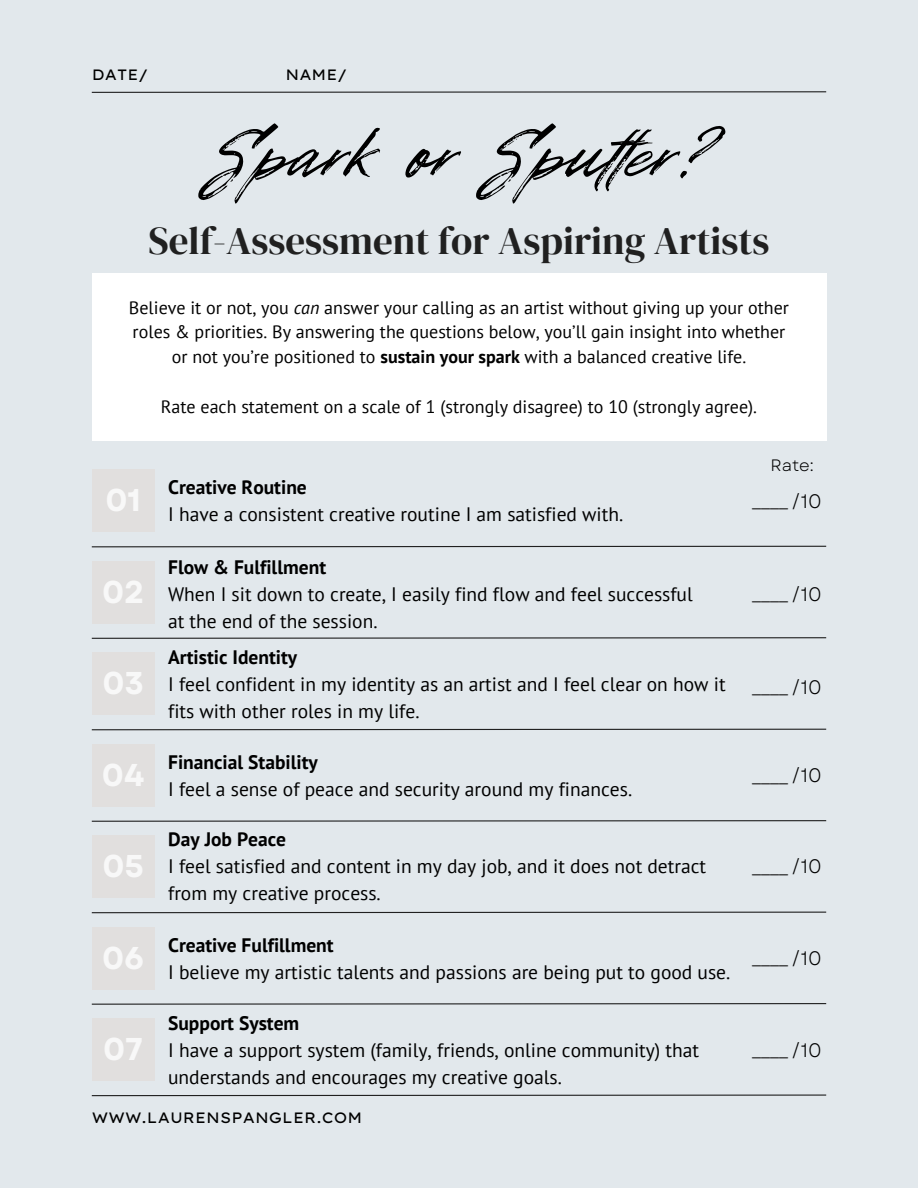
<style>
.page{position:relative;width:918px;height:1188px;background:#e2e8ec}
.page>*{position:absolute;margin:0;border:0;box-sizing:border-box;transform-origin:0 0}
.t1{font:115.5px "Disruptors Script";color:#000}
.t2{font:39px "DM Serif Display";color:#202020}
.t3{font:700 31.5px "Garet";color:#f8f8f8}
.t4{font:19.5px/27px "PT Sans";color:#000}
.t5{font:700 19.5px "PT Sans";color:#000}
.t6{font:19.5px "Garet";color:#000}
.t7{font:18px/24.8px "PT Sans";color:#000;text-align:center}
.t8{font:18px "Calibri";color:#202020}
.t9{font:16.5px "Garet";color:#000}
.t10{font:15px "Lexend Exa";color:#000}
.s1{font-style:italic}
.s2{font-weight:700}
.s3{font-family:"Garet";font-size:19.5px;color:#000}
</style>
<div class="page">
<svg style="left:91px;top:91px;width:736px;height:2px"></svg>
<svg style="left:91px;top:545px;width:736px;height:3px"></svg>
<svg style="left:91px;top:637px;width:736px;height:2px"></svg>
<svg style="left:91px;top:728px;width:736px;height:3px"></svg>
<svg style="left:91px;top:820px;width:736px;height:2px"></svg>
<svg style="left:91px;top:911px;width:736px;height:3px"></svg>
<svg style="left:91px;top:1003px;width:736px;height:2px"></svg>
<svg style="left:91px;top:1094px;width:736px;height:3px"></svg>
<div style="left:92px;top:561px;width:63px;height:63px;background:#e1dfde"></div>
<div style="left:92px;top:652px;width:63px;height:63px;background:#e1dfde"></div>
<div style="left:92px;top:744px;width:63px;height:63px;background:#e1dfde"></div>
<div style="left:92px;top:835px;width:63px;height:63px;background:#e1dfde"></div>
<div style="left:92px;top:927px;width:63px;height:63px;background:#e1dfde"></div>
<div style="left:92px;top:1018px;width:63px;height:63px;background:#e1dfde"></div>
<div style="left:92px;top:469px;width:63px;height:63px;background:#e1dfde"></div>
<div style="left:92px;top:274px;width:734px;height:167px;background:#fff"></div>
<h3 class="t10" style="left:92px;top:65px;width:58px">DATE/</h3>
<h3 class="t10" style="left:286px;top:65px;width:63px">NAME/</h3>
<h3 class="t1" style="left:210px;top:78px;width:500px">Spark or Sputer?</h3>
<p class="t2" style="left:148px;top:214px;width:623px">Self-Assessment for Aspiring Artists</p>
<h4 class="t7" style="left:129px;top:294px;width:662px">Believe it or not, you <span class="s1">can</span> answer your calling as an artist without giving up your other roles &amp; priorities. By answering the questions below, you’ll gain insight into whether or not you’re positioned to <span class="s2">sustain your spark</span> with a balanced creative life.</h4>
<h1 class="t7" style="left:161px;top:393px;width:598px">Rate each statement on a scale of 1 (strongly disagree) to 10 (strongly agree).</h1>
<h3 class="t3" style="left:105px;top:478px;width:37px">01</h3>
<h3 class="t3" style="left:102px;top:569px;width:44px">02</h3>
<p class="t3" style="left:102px;top:661px;width:43px">03</p>
<p class="t3" style="left:102px;top:752px;width:44px">04</p>
<p class="t3" style="left:102px;top:844px;width:43px">05</p>
<p class="t3" style="left:102px;top:935px;width:44px">06</p>
<p class="t3" style="left:103px;top:1027px;width:41px">07</p>
<p class="t5" style="left:168px;top:474px;width:140px">Creative Routine</p>
<p class="t4" style="left:168px;top:500px;width:457px">I have a consistent creative routine I am satisfied with.</p>
<h4 class="t4" style="left:168px;top:553px;width:526px"><span class="s2">Flow &amp; Fulfillment<br></span>When I sit down to create, I easily find flow and feel successful at the end of the session.</h4>
<p class="t4" style="left:168px;top:643px;width:559px"><span class="s2">Artistic Identity<br></span>I feel confident in my identity as an artist and I feel clear on how it fits with other roles in my life.</p>
<h3 class="t5" style="left:168px;top:749px;width:151px">Financial Stability</h3>
<h3 class="t4" style="left:168px;top:775px;width:466px">I feel a sense of peace and security around my finances.</h3>
<h3 class="t4" style="left:168px;top:826px;width:540px"><span class="s2">Day Job Peace<br></span>I feel satisfied and content in my day job, and it does not detract from my creative process.</h3>
<h3 class="t5" style="left:168px;top:932px;width:167px">Creative Fulfillment</h3>
<h3 class="t4" style="left:168px;top:958px;width:564px">I believe my artistic talents and passions are being put to good use.</h3>
<h3 class="t4" style="left:168px;top:1009px;width:533px"><span class="s2">Support System<br></span>I have a support system (family, friends, online community) that understands and encourages my creative goals.</h3>
<h2 class="t10" style="left:92px;top:1108px;width:272px">WWW.LAURENSPANGLER.COM</h2>
<p class="t9" style="left:770px;top:453px;width:45px">Rate:</p>
<h3 class="t8" style="left:752px;top:492px;width:71px">____ <span class="s3">/10</span></h3>
<h3 class="t6" style="left:791px;top:580px;width:32px">/10</h3>
<p class="t8" style="left:752px;top:585px;width:37px">____</p>
<h3 class="t6" style="left:791px;top:673px;width:32px">/10</h3>
<p class="t8" style="left:752px;top:679px;width:37px">____</p>
<h3 class="t6" style="left:791px;top:762px;width:32px">/10</h3>
<p class="t8" style="left:752px;top:767px;width:37px">____</p>
<h3 class="t8" style="left:752px;top:858px;width:71px">____ <span class="s3">/10</span></h3>
<h3 class="t6" style="left:791px;top:944px;width:32px">/10</h3>
<p class="t8" style="left:752px;top:950px;width:37px">____</p>
<h3 class="t8" style="left:752px;top:1042px;width:71px">____ <span class="s3">/10</span></h3>
</div>
